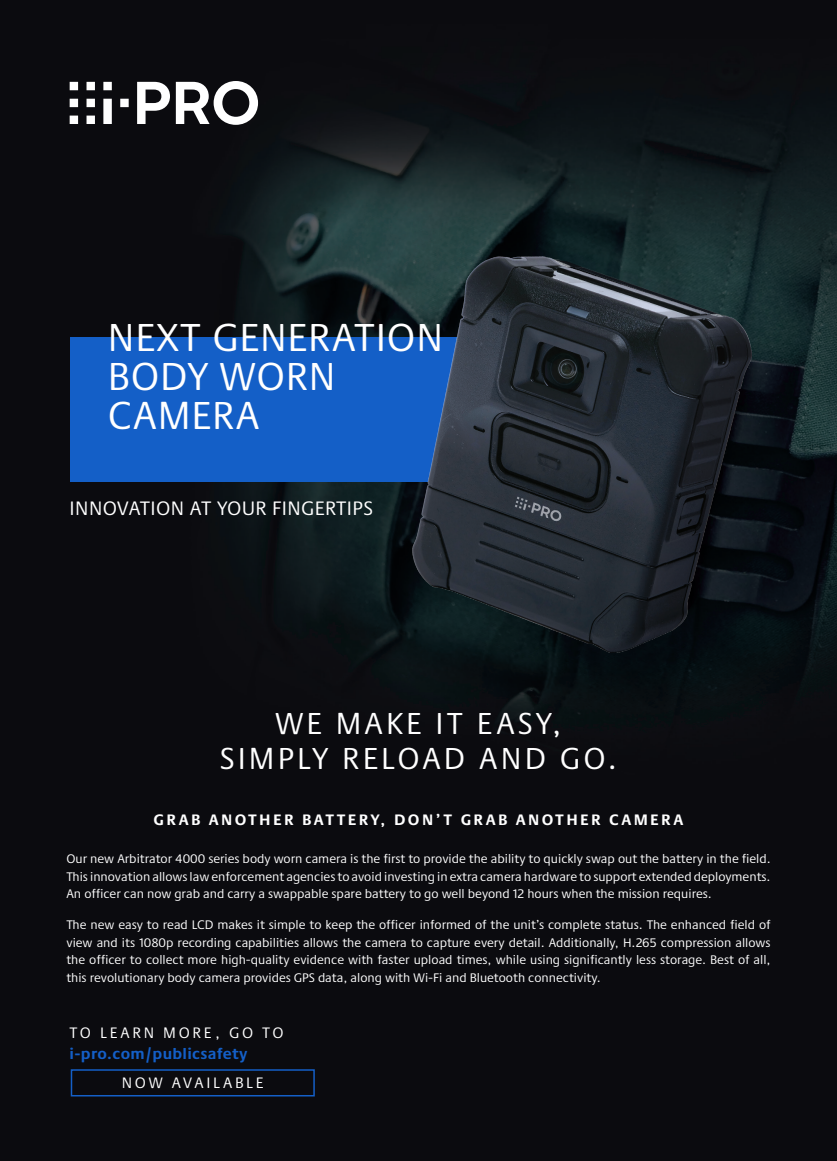
<style>
.page{position:relative;width:837px;height:1161px;background:#fff}
.page>*{position:absolute;margin:0;border:0;box-sizing:border-box;transform-origin:0 0}
.t1{font:40.5px/39px "Praxis Next";letter-spacing:.02em;color:#fff}
.t2{font:31.5px/34.5px "Praxis Next";letter-spacing:.1em;color:#fff;text-align:center}
.t3{font:20.25px "Praxis Next";letter-spacing:.02em;color:#fff}
.t4{font:700 15.75px "Praxis Next";letter-spacing:.15em;color:#fff}
.t5{font:15.75px "Praxis Next";letter-spacing:.17em;color:#fff}
.t6{font:700 15.75px "Praxis Next";letter-spacing:.02em;color:#145fc7}
.t7{font:12.9px/17.5px "Praxis Next";color:#fff;text-align:justify}
</style>
<div class="page">
<img style="left:0;top:0;width:837px;height:1161px">
<svg style="left:70px;top:81px;width:188px;height:44px"></svg>
<div style="left:70px;top:337px;width:395px;height:144px;background:#145fc7"></div>
<img style="left:413px;top:257px;width:338px;height:396px">
<div style="left:71px;top:1069px;width:244px;height:27px;border:2px solid #145fc7"></div>
<h1 class="t1" style="left:108px;top:317px;width:337px">NEXT GENERATION<br>BODY WORN<br>CAMERA</h1>
<h3 class="t3" style="left:70px;top:493px;width:305px">INNOVATION AT YOUR FINGERTIPS</h3>
<h2 class="t2" style="left:220px;top:706px;width:399px">WE MAKE IT EASY,<br>SIMPLY RELOAD AND GO.</h2>
<p class="t4" style="left:154px;top:807px;width:531px">GRAB ANOTHER BATTERY, DON’T GRAB ANOTHER CAMERA</p>
<p class="t7" style="left:66px;top:850px;width:706px">Our new Arbitrator 4000 series body worn camera is the first to provide the ability to quickly swap out the battery in the field.<br>This innovation allows law enforcement agencies to avoid investing in extra camera hardware to support extended deployments.<br>An officer can now grab and carry a swappable spare battery to go well beyond 12 hours when the mission requires.</p>
<p class="t7" style="left:66px;top:916px;width:706px">The new easy to read LCD makes it simple to keep the officer informed of the unit’s complete status. The enhanced field of view and its 1080p recording capabilities allows the camera to capture every detail. Additionally, H.265 compression allows the officer to collect more high-quality evidence with faster upload times, while using significantly less storage. Best of all, this revolutionary body camera provides GPS data, along with Wi-Fi and Bluetooth connectivity.</p>
<p class="t5" style="left:70px;top:1021px;width:215px">TO LEARN MORE, GO TO</p>
<p class="t6" style="left:70px;top:1041px;width:179px">i-pro.com/publicsafety</p>
<p class="t5" style="left:122px;top:1071px;width:143px">NOW AVAILABLE</p>
</div>
